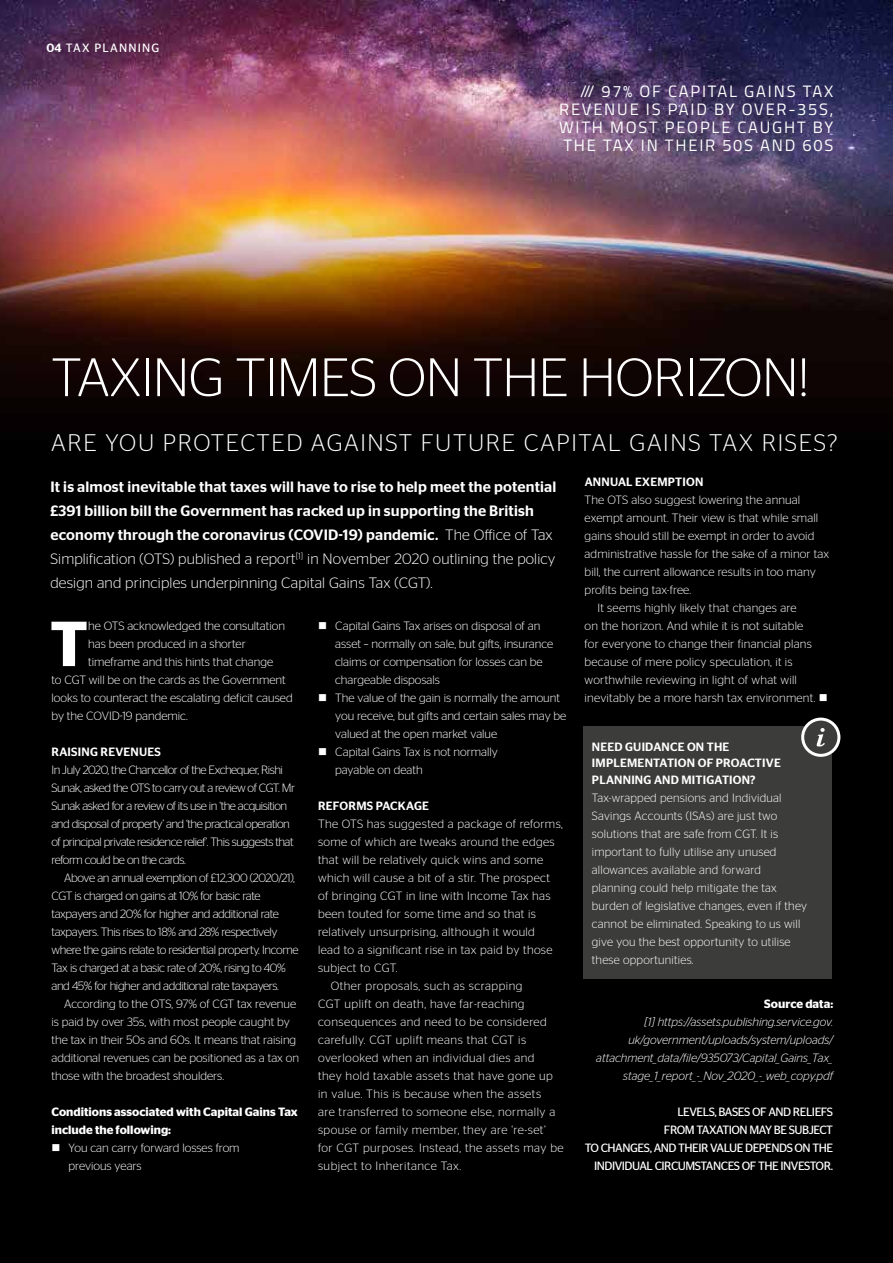
<style>
.page{position:relative;width:893px;height:1263px;background:#fff}
.page>*{position:absolute;margin:0;border:0;box-sizing:border-box;transform-origin:0 0}
.t1{font:600 63.45px "Stag Sans";color:#fff}
.t2{font:300 54px "Stag Sans";letter-spacing:-.01em;color:#fff}
.t3{font:300 24px "Stag Sans";letter-spacing:.07em;color:#fff}
.t4{font:16.5px/18px "Titillium";letter-spacing:.11em;color:#fff;text-align:justify}
.t5{font:500 15px/24px "Stag Sans";letter-spacing:.01em;color:#fff}
.t6{font:300 12px/18px "Stag Sans";letter-spacing:.01em;color:#fff}
.t7{font:300 12px "Stag Sans";letter-spacing:.04em;color:#fff}
.t8{font:300 12px "Stag Sans";letter-spacing:.03em;color:#fff}
.t9{font:300 12px/18px "Stag Sans";letter-spacing:-.03em;color:#fff}
.t10{font:300 12px/18px "Stag Sans";letter-spacing:-.04em;color:#fff}
.t11{font:italic 300 12px/18px "Stag Sans";color:#fff;text-align:right}
.t12{font:12px/18px "Stag Sans";letter-spacing:-.04em;color:#fff;text-align:right}
.t13{font:500 12px/16.5px "Stag Sans";letter-spacing:.02em;color:#fff}
.t14{font:600 12px/18px "Stag Sans";color:#fff}
.t15{font:12px "Stag Sans";letter-spacing:.1em;color:#fff}
.s1{font-weight:500}
.s2{font-weight:300}
</style>
<div class="page">
<img style="left:0;top:0;width:893px;height:1263px">
<div style="left:583px;top:727px;width:249px;height:252px;background:#3c3c3b"></div>
<div style="left:803px;top:719px;width:36px;height:36px;background:#3c3c3b;border-radius:50%"></div>
<div style="left:801px;top:718px;width:39px;height:39px;border:3px solid #fff;border-radius:50%"></div>
<svg style="left:817px;top:728px;width:8px;height:18px"></svg>
<p class="t15" style="left:46px;top:41px;width:115px"><span class="s1">04</span> TAX PLANNING</p>
<h3 class="t4" style="left:559px;top:82px;width:276px;text-indent:21px">/// 97% OF CAPITAL GAINS TAX REVENUE IS PAID BY OVER-35S, WITH MOST PEOPLE CAUGHT BY THE TAX IN THEIR 50S AND 60S</h3>
<h2 class="t2" style="left:52px;top:348px;width:760px">TAXING TIMES ON THE HORIZON!</h2>
<h3 class="t3" style="left:51px;top:430px;width:788px">ARE YOU PROTECTED AGAINST FUTURE CAPITAL GAINS TAX RISES?</h3>
<p class="t5" style="left:50px;top:474px;width:507px">It is almost inevitable that taxes will have to rise to help meet the potential £391 billion bill the Government has racked up in supporting the British economy through the coronavirus (COVID-19) pandemic. <span class="s2">The Office of Tax Simplification (OTS) published a report</span><sup>[1]</sup> <span class="s2">in November 2020 outlining the policy design and principles underpinning Capital Gains Tax (CGT).</span></p>
<h1 class="t1" style="left:50px;top:607px;width:40px">T</h1>
<p class="t6" style="left:88px;top:617px;width:198px">he OTS acknowledged the consultation</p>
<p class="t13" style="left:585px;top:474px;width:120px">ANNUAL EXEMPTION</p>
<p class="t6" style="left:585px;top:491px;width:217px">The OTS also suggest lowering the annual</p>
<p class="t6" style="left:585px;top:509px;width:235px">exempt amount. Their view is that while small</p>
<p class="t6" style="left:585px;top:527px;width:231px">gains should still be exempt in order to avoid</p>
<p class="t6" style="left:585px;top:545px;width:246px">administrative hassle for the sake of a minor tax</p>
<p class="t6" style="left:585px;top:563px;width:233px">bill, the current allowance results in too many</p>
<p class="t6" style="left:585px;top:581px;width:108px">profits being tax-free.</p>
<p class="t6" style="left:597px;top:599px;width:201px">It seems highly likely that changes are</p>
<p class="t6" style="left:585px;top:617px;width:220px">on the horizon. And while it is not suitable</p>
<p class="t6" style="left:585px;top:635px;width:229px">for everyone to change their financial plans</p>
<p class="t6" style="left:585px;top:653px;width:210px">because of mere policy speculation, it is</p>
<p class="t6" style="left:585px;top:671px;width:214px">worthwhile reviewing in light of what will</p>
<p class="t6" style="left:585px;top:689px;width:245px">inevitably be a more harsh tax environment. ■</p>
<p class="t6" style="left:335px;top:617px;width:220px;text-indent:-17px">■ Capital Gains Tax arises on disposal of an asset – normally on sale, but gifts, insurance claims or compensation for losses can be chargeable disposals</p>
<p class="t6" style="left:335px;top:689px;width:233px;text-indent:-17px">■ The value of the gain is normally the amount you receive, but gifts and certain sales may be valued at the open market value</p>
<p class="t6" style="left:335px;top:743px;width:164px;text-indent:-17px">■ Capital Gains Tax is not normally payable on death</p>
<p class="t13" style="left:318px;top:798px;width:112px">REFORMS PACKAGE</p>
<p class="t8" style="left:318px;top:817px;width:246px">The OTS has suggested a package of reforms,</p>
<p class="t8" style="left:318px;top:835px;width:238px">some of which are tweaks around the edges</p>
<p class="t8" style="left:318px;top:853px;width:227px">that will be relatively quick wins and some</p>
<p class="t8" style="left:318px;top:871px;width:233px">which will cause a bit of a stir. The prospect</p>
<p class="t8" style="left:318px;top:889px;width:234px">of bringing CGT in line with Income Tax has</p>
<p class="t8" style="left:318px;top:907px;width:219px">been touted for some time and so that is</p>
<p class="t8" style="left:318px;top:925px;width:218px">relatively unsurprising, although it would</p>
<p class="t8" style="left:318px;top:943px;width:236px">lead to a significant rise in tax paid by those</p>
<p class="t8" style="left:318px;top:961px;width:81px">subject to CGT.</p>
<p class="t7" style="left:331px;top:979px;width:193px">Other proposals, such as scrapping</p>
<p class="t7" style="left:318px;top:997px;width:208px">CGT uplift on death, have far-reaching</p>
<p class="t7" style="left:318px;top:1015px;width:230px">consequences and need to be considered</p>
<p class="t7" style="left:318px;top:1033px;width:210px">carefully. CGT uplift means that CGT is</p>
<p class="t7" style="left:318px;top:1051px;width:218px">overlooked when an individual dies and</p>
<p class="t7" style="left:318px;top:1069px;width:236px">they hold taxable assets that have gone up</p>
<p class="t7" style="left:318px;top:1087px;width:225px">in value. This is because when the assets</p>
<p class="t7" style="left:318px;top:1105px;width:239px">are transferred to someone else, normally a</p>
<p class="t7" style="left:318px;top:1123px;width:229px">spouse or family member, they are ‘re-set’</p>
<p class="t7" style="left:318px;top:1141px;width:247px">for CGT purposes. Instead, the assets may be</p>
<p class="t7" style="left:318px;top:1159px;width:145px">subject to Inheritance Tax.</p>
<p class="t6" style="left:88px;top:635px;width:159px">has been produced in a shorter</p>
<p class="t6" style="left:88px;top:653px;width:187px">timeframe and this hints that change</p>
<p class="t6" style="left:51px;top:671px;width:236px">to CGT will be on the cards as the Government</p>
<p class="t6" style="left:51px;top:689px;width:243px">looks to counteract the escalating deficit caused</p>
<p class="t6" style="left:51px;top:707px;width:138px">by the COVID-19 pandemic.</p>
<p class="t13" style="left:52px;top:744px;width:111px">RAISING REVENUES</p>
<p class="t10" style="left:51px;top:761px;width:245px">In July 2020, the Chancellor of the Exchequer, Rishi Sunak, asked the OTS to carry out a review of CGT. Mr Sunak asked for a review of its use in ‘the acquisition and disposal of property’ and ‘the practical operation of principal private residence relief’. This suggests that reform could be on the cards.</p>
<p class="t9" style="left:51px;top:869px;width:249px;text-indent:13px">Above an annual exemption of £12,300 (2020/21), CGT is charged on gains at 10% for basic rate taxpayers and 20% for higher and additional rate taxpayers. This rises to 18% and 28% respectively where the gains relate to residential property. Income Tax is charged at a basic rate of 20%, rising to 40% and 45% for higher and additional rate taxpayers.</p>
<p class="t6" style="left:51px;top:995px;width:249px;text-indent:13px">According to the OTS, 97% of CGT tax revenue is paid by over 35s, with most people caught by the tax in their 50s and 60s. It means that raising additional revenues can be positioned as a tax on those with the broadest shoulders.</p>
<p class="t14" style="left:51px;top:1103px;width:248px">Conditions associated with Capital Gains Tax include the following:</p>
<p class="t6" style="left:69px;top:1139px;width:172px;text-indent:-17px">■ You can carry forward losses from previous years</p>
<p class="t13" style="left:592px;top:738px;width:190px">NEED GUIDANCE ON THE<br>IMPLEMENTATION OF PROACTIVE<br>PLANNING AND MITIGATION?</p>
<p class="t6" style="left:592px;top:789px;width:217px">Tax-wrapped pensions and Individual Savings Accounts (ISAs) are just two solutions that are safe from CGT. It is important to fully utilise any unused allowances available and forward planning could help mitigate the tax burden of legislative changes, even if they cannot be eliminated. Speaking to us will give you the best opportunity to utilise these opportunities.</p>
<p class="t14" style="left:764px;top:995px;width:70px">Source data:</p>
<p class="t11" style="left:596px;top:1013px;width:238px">[1] https://assets.publishing.service.gov. uk/government/uploads/system/uploads/ attachment_data/file/935073/Capital_Gains_Tax_ stage_1_report_-_Nov_2020_-_web_copy.pdf</p>
<p class="t12" style="left:585px;top:1103px;width:250px">LEVELS, BASES OF AND RELIEFS<br>FROM TAXATION MAY BE SUBJECT<br>TO CHANGES, AND THEIR VALUE DEPENDS ON THE INDIVIDUAL CIRCUMSTANCES OF THE INVESTOR.</p>
</div>
